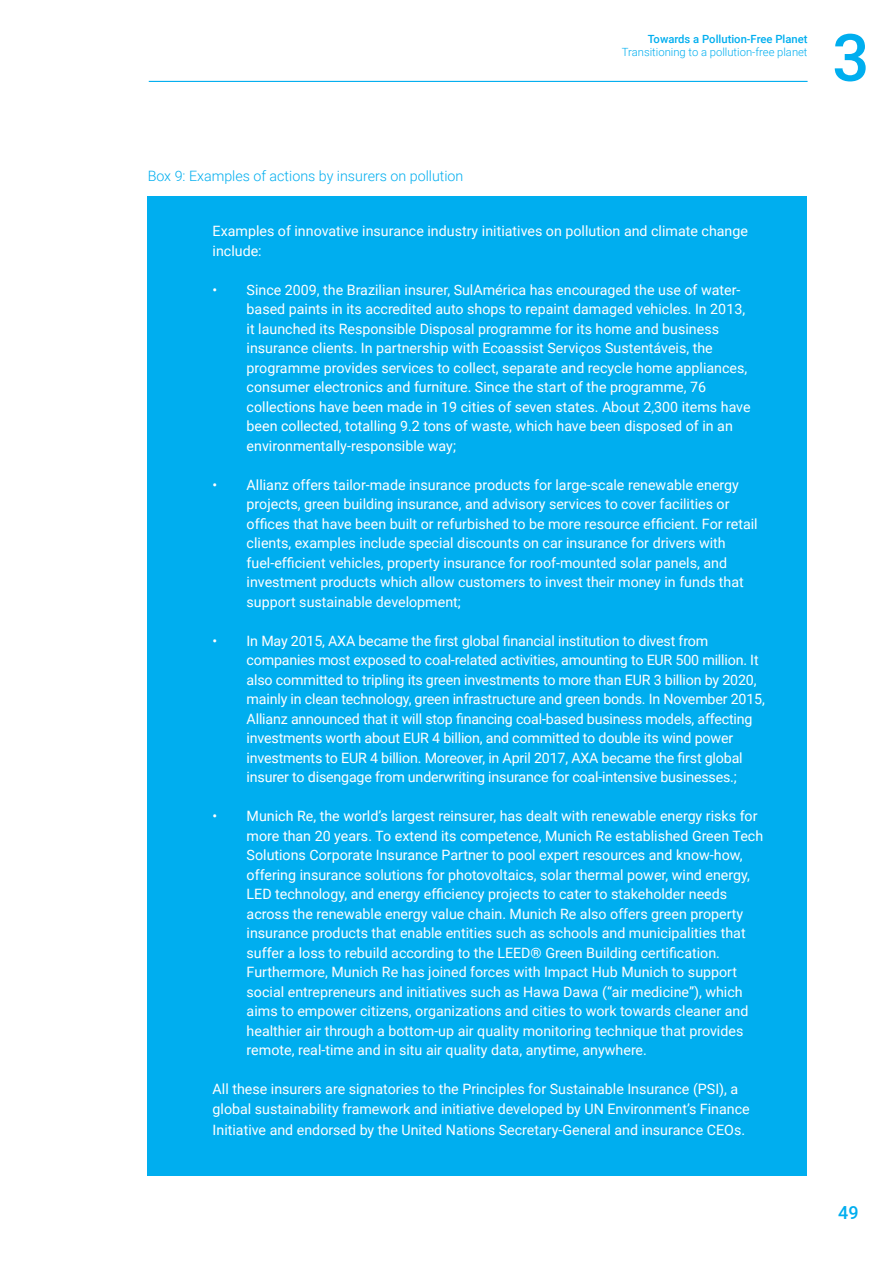
<style>
.page{position:relative;width:893px;height:1263px;background:#fff}
.page>*{position:absolute;margin:0;border:0;box-sizing:border-box;transform-origin:0 0}
.t1{font:500 65.4px "Roboto";color:#00aeef}
.t2{font:500 18px "Roboto";color:#00aeef}
.t3{font:14.25px/19.5px "Roboto";color:#fff}
.t4{font:300 14.25px "Roboto";color:#00aeef}
.t5{font:300 11.25px "Roboto";color:#00aeef}
.t6{font:500 11.25px "Roboto";color:#00aeef}
</style>
<div class="page">
<hr style="left:149px;top:81px;width:659px;height:1px;background:#00aeef">
<div style="left:148px;top:197px;width:659px;height:979px;background:#00aeef"></div>
<p class="t6" style="left:648px;top:31px;width:161px">Towards a Pollution-Free Planet</p>
<p class="t5" style="left:622px;top:44px;width:187px">Transitioning to a pollution-free planet</p>
<h1 class="t1" style="left:832px;top:12px;width:39px">3</h1>
<p class="t4" style="left:148px;top:166px;width:317px">Box 9: Examples of actions by insurers on pollution</p>
<p class="t3" style="left:213px;top:221px;width:537px">Examples of innovative insurance industry initiatives on pollution and climate change include:</p>
<p class="t3" style="left:247px;top:279px;width:505px;text-indent:-34px">• Since 2009, the Brazilian insurer, SulAmérica has encouraged the use of water&shy;based paints in its accredited auto shops to repaint damaged vehicles. In 2013, it launched its Responsible Disposal programme for its home and business insurance clients. In partnership with Ecoassist Serviços Sustentáveis, the programme provides services to collect, separate and recycle home appliances, consumer electronics and furniture. Since the start of the programme, 76 collections have been made in 19 cities of seven states. About 2,300 items have been collected, totalling 9.2 tons of waste, which have been disposed of in an environmentally-responsible way;</p>
<p class="t3" style="left:247px;top:474px;width:513px;text-indent:-34px">• Allianz offers tailor-made insurance products for large-scale renewable energy projects, green building insurance, and advisory services to cover facilities or offices that have been built or refurbished to be more resource efficient. For retail clients, examples include special discounts on car insurance for drivers with fuel-efficient vehicles, property insurance for roof-mounted solar panels, and investment products which allow customers to invest their money in funds that support sustainable development;</p>
<p class="t3" style="left:247px;top:630px;width:520px;text-indent:-34px">• In May 2015, AXA became the first global financial institution to divest from companies most exposed to coal-related activities, amounting to EUR 500 million. It also committed to tripling its green investments to more than EUR 3 billion by 2020, mainly in clean technology, green infrastructure and green bonds. In November 2015, Allianz announced that it will stop financing coal-based business models, affecting investments worth about EUR 4 billion, and committed to double its wind power investments to EUR 4 billion. Moreover, in April 2017, AXA became the first global insurer to disengage from underwriting insurance for coal-intensive businesses.;</p>
<p class="t3" style="left:247px;top:806px;width:518px;text-indent:-34px">• Munich Re, the world’s largest reinsurer, has dealt with renewable energy risks for more than 20 years. To extend its competence, Munich Re established Green Tech Solutions Corporate Insurance Partner to pool expert resources and know-how, offering insurance solutions for photovoltaics, solar thermal power, wind energy, LED technology, and energy efficiency projects to cater to stakeholder needs across the renewable energy value chain. Munich Re also offers green property insurance products that enable entities such as schools and municipalities that suffer a loss to rebuild according to the LEED® Green Building certification.<br>Furthermore, Munich Re has joined forces with Impact Hub Munich to support social entrepreneurs and initiatives such as Hawa Dawa (“air medicine”), which aims to empower citizens, organizations and cities to work towards cleaner and healthier air through a bottom-up air quality monitoring technique that provides remote, real-time and in situ air quality data, anytime, anywhere.</p>
<p class="t3" style="left:213px;top:1079px;width:539px">All these insurers are signatories to the Principles for Sustainable Insurance (PSI), a global sustainability framework and initiative developed by UN Environment’s Finance</p>
<p class="t3" style="left:213px;top:1120px;width:534px">Initiative and endorsed by the United Nations Secretary-General and insurance CEOs.</p>
<p class="t2" style="left:838px;top:1200px;width:22px">49</p>
</div>
